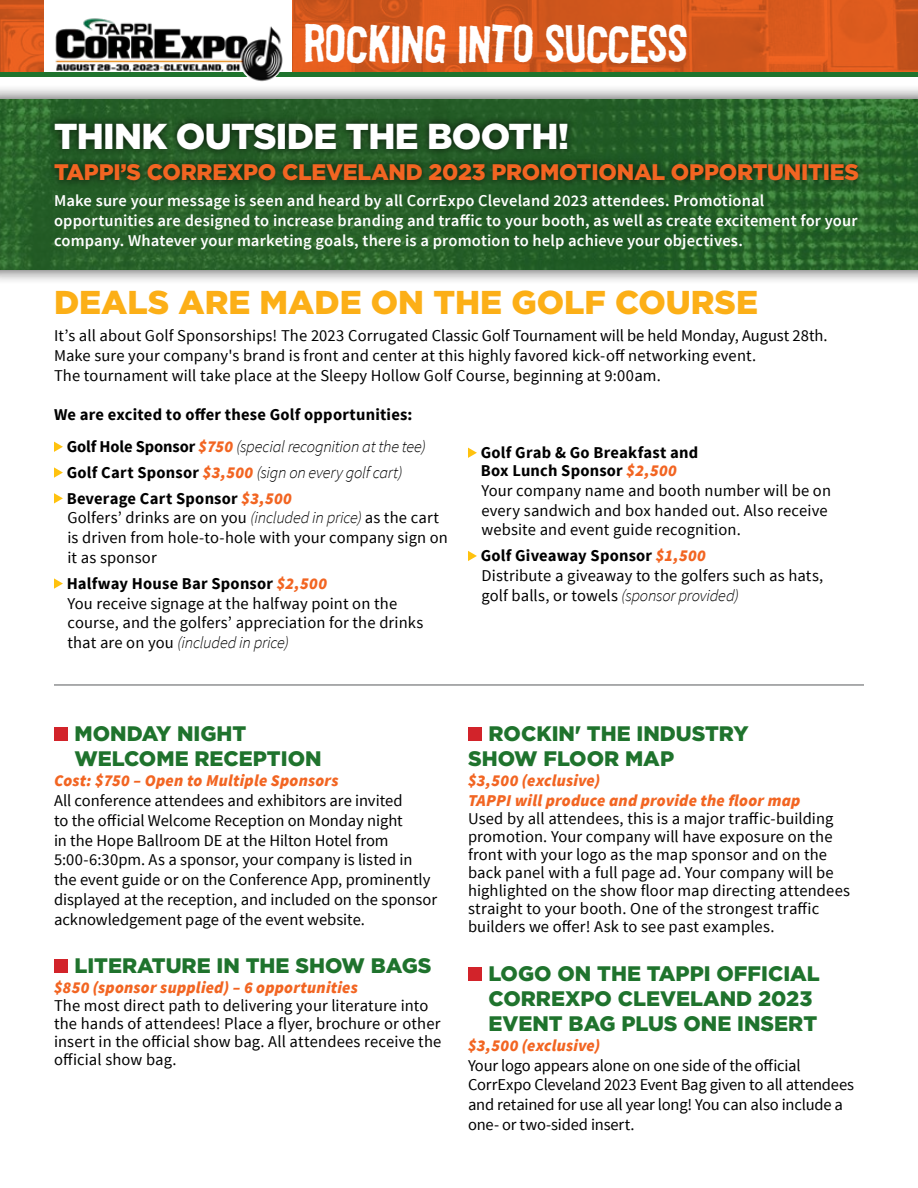
<style>
.page{position:relative;width:918px;height:1188px;background:#fff}
.page>*{position:absolute;margin:0;border:0;box-sizing:border-box;transform-origin:0 0}
.t1{font:49.2px "Flyerfonts Hardcore";letter-spacing:.01em;color:#fff}
.t2{font:900 36px "Gotham HTF";letter-spacing:-.02em;color:#fff}
.t3{font:900 33px "Gotham HTF";color:#fcaf17}
.t4{font:900 22.5px "Gotham HTF";letter-spacing:-.01em;color:#f26522}
.t5{font:900 21px/25.2px "Gotham HTF";color:#1f732d}
.t6{font:16.5px/19.8px "Source Sans Pro";letter-spacing:.005em;color:#000}
.t7{font:600 16.5px/19.8px "Source Sans Pro";letter-spacing:.01em;color:#fff}
.t8{font:700 16.5px/31.8px "Source Sans Pro";letter-spacing:.015em;color:#000}
.t9{font:16.5px/19.8px "Source Sans Pro";letter-spacing:-.015em;color:#000}
.t10{font:italic 900 16.5px/19.8px "Source Sans Pro";letter-spacing:.015em;color:#f26522}
.s1{font-weight:900;font-style:italic;color:#f26522}
.s2{font-weight:300;font-style:italic}
.s3{font-weight:700}
</style>
<div class="page">
<svg style="left:54px;top:442px;width:9px;height:10px"></svg>
<svg style="left:54px;top:467px;width:9px;height:11px"></svg>
<svg style="left:54px;top:493px;width:9px;height:11px"></svg>
<svg style="left:54px;top:578px;width:9px;height:11px"></svg>
<svg style="left:468px;top:448px;width:9px;height:10px"></svg>
<svg style="left:468px;top:551px;width:9px;height:10px"></svg>
<div style="left:0;top:84px;width:918px;height:201px;background:#000;opacity:.75"></div>
<img style="left:0;top:99px;width:918px;height:171px">
<div style="left:47px;top:115px;width:819px;height:74px;background:#000;opacity:.75"></div>
<img style="left:0;top:0;width:918px;height:73px">
<div style="left:45px;top:0;width:247px;height:75px;background:#fff"></div>
<hr style="left:0;top:73px;width:918px;height:4px;background:#1f732d">
<img style="left:54px;top:18px;width:232px;height:67px">
<div style="left:54px;top:727px;width:14px;height:14px;background:#d2232a"></div>
<div style="left:54px;top:960px;width:14px;height:13px;background:#d2232a"></div>
<div style="left:468px;top:727px;width:14px;height:14px;background:#d2232a"></div>
<div style="left:468px;top:967px;width:14px;height:14px;background:#d2232a"></div>
<hr style="left:54px;top:685px;width:810px;height:1px;background:#58595b">
<h1 class="t1" style="left:305px;top:13px;width:384px">ROCKING INTO SUCCESS</h1>
<h2 class="t2" style="left:54px;top:115px;width:517px">THINK OUTSIDE THE BOOTH!</h2>
<h3 class="t4" style="left:54px;top:159px;width:807px">TAPPI’S CORREXPO CLEVELAND 2023 PROMOTIONAL OPPORTUNITIES</h3>
<p class="t7" style="left:54px;top:191px;width:805px">Make sure your message is seen and heard by all CorrExpo Cleveland 2023 attendees. Promotional opportunities are designed to increase branding and traffic to your booth, as well as create excitement for your company. Whatever your marketing goals, there is a promotion to help achieve your objectives.</p>
<h3 class="t3" style="left:54px;top:284px;width:706px">DEALS ARE MADE ON THE GOLF COURSE</h3>
<p class="t6" style="left:54px;top:326px;width:775px">It’s all about Golf Sponsorships! The 2023 Corrugated Classic Golf Tournament will be held Monday, August 28th.<br>Make sure your company's brand is front and center at this highly favored kick-off networking event.<br>The tournament will take place at the Sleepy Hollow Golf Course, beginning at 9:00am.</p>
<p class="t8" style="left:67px;top:399px;width:361px;text-indent:-13px">We are excited to offer these Golf opportunities:<br>Golf Hole Sponsor <span class="s1">$750</span> <span class="s2">(special recognition at the tee)</span></p>
<p class="t8" style="left:67px;top:460px;width:337px;line-height:25.8px">Golf Cart Sponsor <span class="s1">$3,500</span> <span class="s2">(sign on every golf cart)<br></span>Beverage Cart Sponsor <span class="s1">$3,500</span></p>
<p class="t6" style="left:67px;top:508px;width:382px">Golfers’ drinks are on you <span class="s2">(included in price)</span> as the cart is driven from hole-to-hole with your company sign on it as sponsor</p>
<p class="t6" style="left:67px;top:574px;width:358px"><span class="s3">Halfway House Bar Sponsor</span> <span class="s1">$2,500<br></span>You receive signage at the halfway point on the course, and the golfers’ appreciation for the drinks that are on you <span class="s2">(included in price)</span></p>
<p class="t8" style="left:481px;top:444px;width:219px;line-height:18px">Golf Grab &amp; Go Breakfast and<br>Box Lunch Sponsor <span class="s1">$2,500</span></p>
<p class="t6" style="left:482px;top:481px;width:351px">Your company name and booth number will be on every sandwich and box handed out. Also receive website and event guide recognition.</p>
<p class="t6" style="left:481px;top:546px;width:344px"><span class="s3">Golf Giveaway Sponsor</span> <span class="s1">$1,500<br></span>Distribute a giveaway to the golfers such as hats, golf balls, or towels <span class="s2">(sponsor provided)</span></p>
<p class="t5" style="left:75px;top:721px;width:249px">MONDAY NIGHT<br>WELCOME RECEPTION</p>
<p class="t10" style="left:54px;top:771px;width:286px">Cost: $750 – Open to Multiple Sponsors</p>
<p class="t6" style="left:54px;top:791px;width:385px">All conference attendees and exhibitors are invited<br>to the official Welcome Reception on Monday night<br>in the Hope Ballroom DE at the Hilton Hotel from 5:00-6:30pm. As a sponsor, your company is listed in the event guide or on the Conference App, prominently displayed at the reception, and included on the sponsor acknowledgement page of the event website.</p>
<p class="t5" style="left:75px;top:953px;width:359px">LITERATURE IN THE SHOW BAGS</p>
<p class="t10" style="left:54px;top:978px;width:305px">$850 (sponsor supplied) – 6 opportunities</p>
<p class="t6" style="left:54px;top:997px;width:389px;line-height:18px">The most direct path to delivering your literature into the hands of attendees! Place a flyer, brochure or other insert in the official show bag. All attendees receive the official show bag.</p>
<p class="t5" style="left:468px;top:721px;width:282px;text-indent:21px">ROCKIN' THE INDUSTRY<br>SHOW FLOOR MAP</p>
<p class="t10" style="left:468px;top:771px;width:334px">$3,500 (exclusive)<br>TAPPI will produce and provide the floor map</p>
<p class="t6" style="left:468px;top:810px;width:384px;line-height:18px">Used by all attendees, this is a major traffic-building promotion. Your company will have exposure on the front with your logo as the map sponsor and on the back panel with a full page ad. Your company will be highlighted on the show floor map directing attendees straight to your booth. One of the strongest traffic builders we offer! Ask to see past examples.</p>
<p class="t5" style="left:489px;top:960px;width:333px">LOGO ON THE TAPPI OFFICIAL<br>CORREXPO CLEVELAND 2023<br>EVENT BAG PLUS ONE INSERT</p>
<p class="t10" style="left:468px;top:1035px;width:134px">$3,500 (exclusive)</p>
<p class="t9" style="left:468px;top:1056px;width:388px">Your logo appears alone on one side of the official CorrExpo Cleveland 2023 Event Bag given to all attendees and retained for use all year long! You can also include a one- or two-sided insert.</p>
</div>
